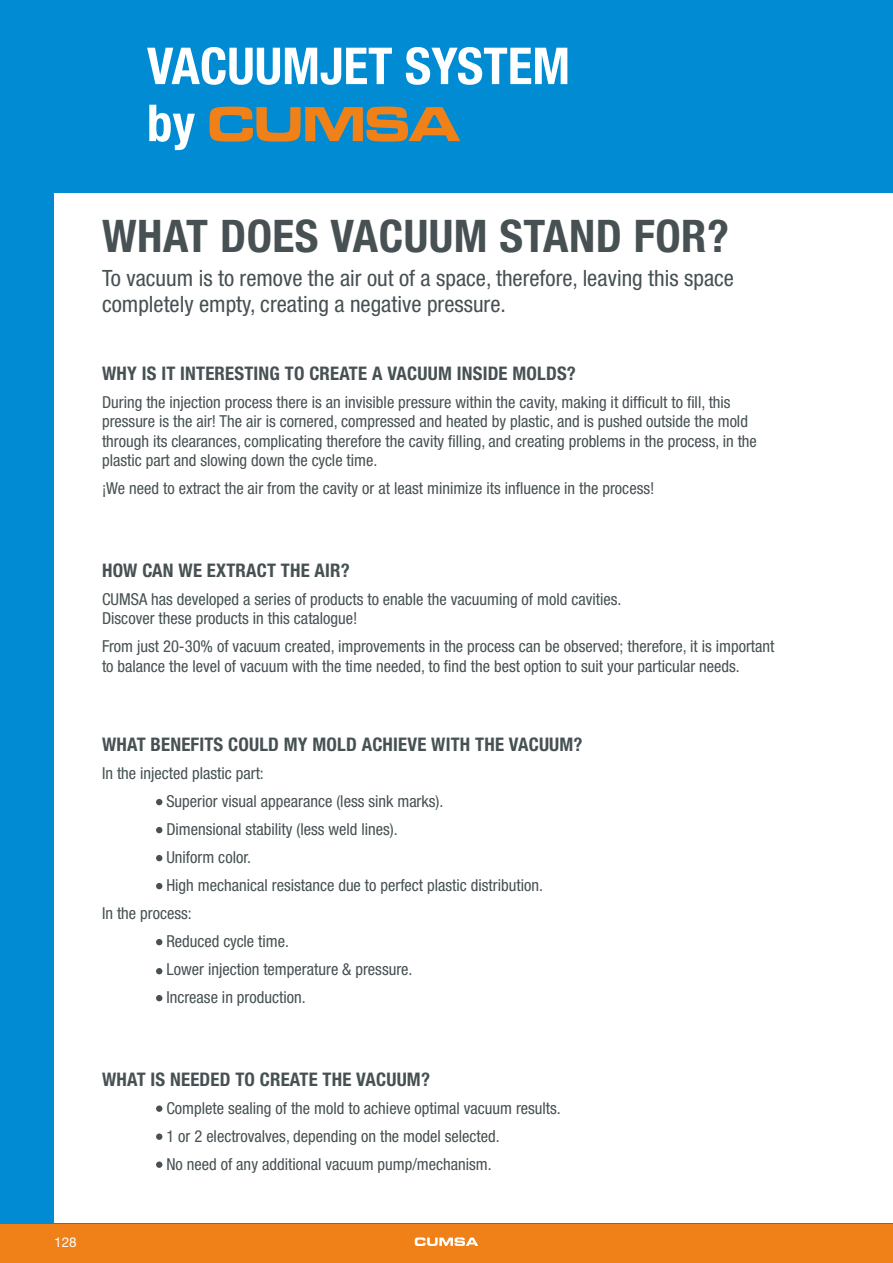
<style>
.page{position:relative;width:893px;height:1263px;background:#fff}
.page>*{position:absolute;margin:0;border:0;box-sizing:border-box;transform-origin:0 0}
._01_Nom_peça{font:700 condensed 51px "Helvetica Neue LT Std";color:#fff}
._01_Nom_peça-2{font:51px "Microgramma D Bold Exte";color:#f08018}
.t1{font:700 condensed 45px "Helvetica Neue LT Std";letter-spacing:.01em;color:#475153}
.t2{font:condensed 22.5px/25.5px "Helvetica Neue LT Std";color:#475153}
.t3{font:700 condensed 18.75px "Helvetica Neue LT Std";letter-spacing:.01em;color:#475153}
.t4{font:condensed 16.5px/19.5px "Helvetica Neue LT Std";color:#475153}
.t5{font:13.5px "Helvetica Neue LT Std";color:#fff}
.s1{font-family:"Helvetica Neue LT Std";font-weight:700;font-stretch:condensed;color:#fff}
</style>
<div class="page">
<div style="left:0;top:1220px;width:893px;height:43px;background:#f08018"></div>
<svg style="left:415px;top:1237px;width:63px;height:9px"></svg>
<div style="left:0;top:0;width:893px;height:1223px;background:#008bd2"></div>
<div style="left:55px;top:193px;width:838px;height:1030px;background:#fff"></div>
<svg style="left:156px;top:799px;width:6px;height:6px"></svg>
<svg style="left:156px;top:827px;width:6px;height:6px"></svg>
<svg style="left:156px;top:855px;width:6px;height:6px"></svg>
<svg style="left:156px;top:883px;width:6px;height:6px"></svg>
<svg style="left:156px;top:939px;width:6px;height:6px"></svg>
<svg style="left:156px;top:968px;width:6px;height:6px"></svg>
<svg style="left:156px;top:995px;width:6px;height:6px"></svg>
<div style="left:156px;top:1105px;width:6px;height:7px;background:#475153;border-radius:50%"></div>
<div style="left:156px;top:1133px;width:6px;height:7px;background:#475153;border-radius:50%"></div>
<div style="left:156px;top:1161px;width:6px;height:7px;background:#475153;border-radius:50%"></div>
<p class="_01_Nom_peça" style="left:147px;top:35px;width:425px">VACUUMJET SYSTEM</p>
<p class="_01_Nom_peça-2" style="left:147px;top:89px;width:314px"><span class="s1">by</span> CUMSA</p>
<p class="t1" style="left:102px;top:209px;width:628px">WHAT DOES VACUUM STAND FOR?</p>
<p class="t2" style="left:102px;top:265px;width:633px">To vacuum is to remove the air out of a space, therefore, leaving this space completely empty, creating a negative pressure.</p>
<p class="t3" style="left:102px;top:362px;width:475px">WHY IS IT INTERESTING TO CREATE A VACUUM INSIDE MOLDS?</p>
<p class="t4" style="left:102px;top:392px;width:656px">During the injection process there is an invisible pressure within the cavity, making it difficult to fill, this pressure is the air! The air is cornered, compressed and heated by plastic, and is pushed outside the mold through its clearances, complicating therefore the cavity filling, and creating problems in the process, in the plastic part and slowing down the cycle time.</p>
<p class="t4" style="left:102px;top:479px;width:554px">¡We need to extract the air from the cavity or at least minimize its influence in the process!</p>
<p class="t3" style="left:102px;top:559px;width:249px">HOW CAN WE EXTRACT THE AIR?</p>
<p class="t4" style="left:102px;top:589px;width:521px">CUMSA has developed a series of products to enable the vacuuming of mold cavities.<br>Discover these products in this catalogue!</p>
<p class="t4" style="left:102px;top:637px;width:674px">From just 20-30% of vacuum created, improvements in the process can be observed; therefore, it is important to balance the level of vacuum with the time needed, to find the best option to suit your particular needs.</p>
<p class="t3" style="left:102px;top:733px;width:482px">WHAT BENEFITS COULD MY MOLD ACHIEVE WITH THE VACUUM?</p>
<p class="t4" style="left:102px;top:764px;width:163px">In the injected plastic part:</p>
<p class="t4" style="left:166px;top:792px;width:279px">Superior visual appearance (less sink marks).</p>
<p class="t4" style="left:166px;top:820px;width:233px">Dimensional stability (less weld lines).</p>
<p class="t4" style="left:166px;top:848px;width:86px">Uniform color.</p>
<p class="t4" style="left:166px;top:876px;width:378px">High mechanical resistance due to perfect plastic distribution.</p>
<p class="t4" style="left:102px;top:904px;width:91px">In the process:</p>
<p class="t4" style="left:166px;top:932px;width:124px">Reduced cycle time.</p>
<p class="t4" style="left:166px;top:960px;width:248px">Lower injection temperature &amp; pressure.</p>
<p class="t4" style="left:166px;top:988px;width:141px">Increase in production.</p>
<p class="t5" style="left:54px;top:1234px;width:24px">128</p>
<p class="t3" style="left:102px;top:1068px;width:329px">WHAT IS NEEDED TO CREATE THE VACUUM?</p>
<p class="t4" style="left:166px;top:1098px;width:396px">Complete sealing of the mold to achieve optimal vacuum results.</p>
<p class="t4" style="left:166px;top:1126px;width:335px">1 or 2 electrovalves, depending on the model selected.</p>
<p class="t4" style="left:166px;top:1154px;width:327px">No need of any additional vacuum pump/mechanism.</p>
</div>
